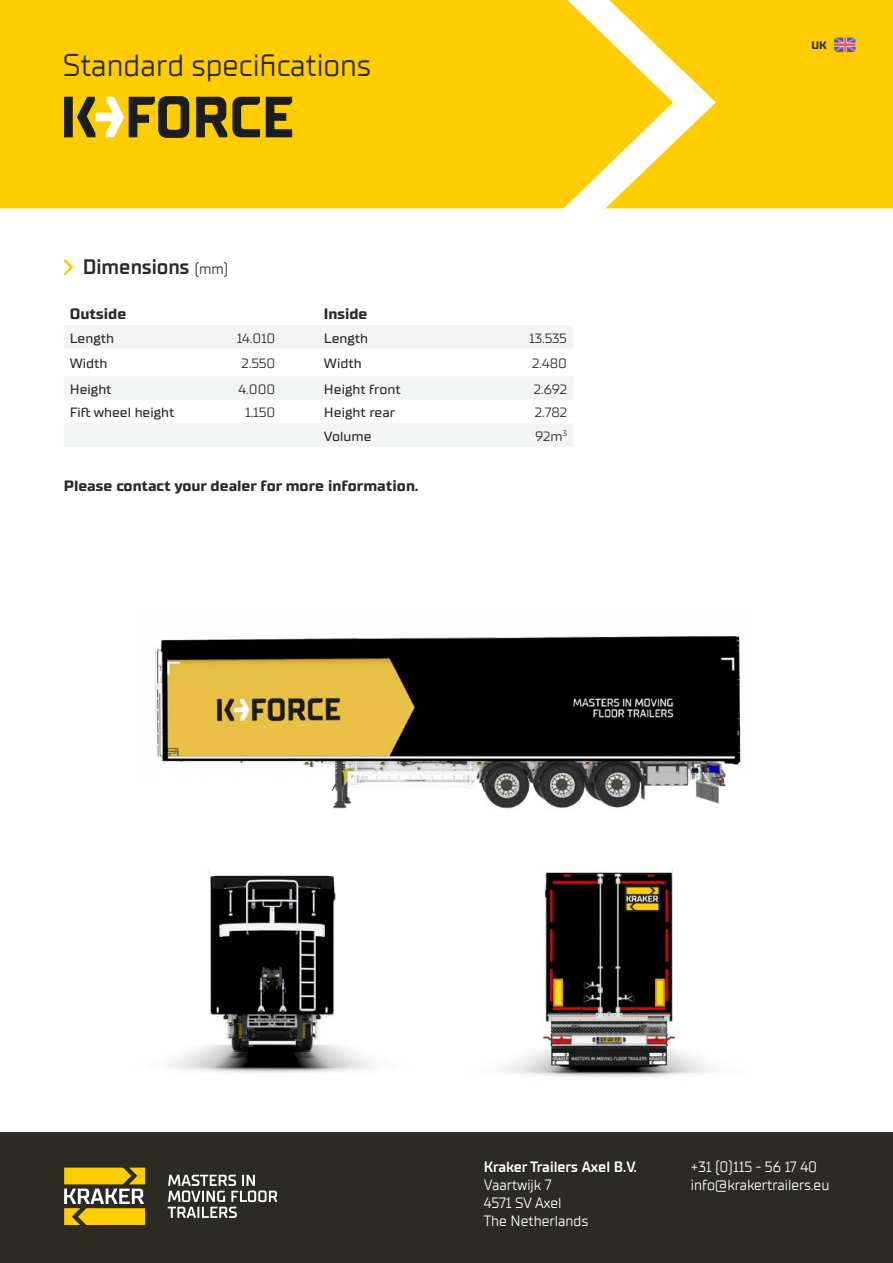
<style>
.page{position:relative;width:893px;height:1263px;background:#fff}
.page>*{position:absolute;margin:0;border:0;box-sizing:border-box;transform-origin:0 0}
.t1{font:31.65px "TT Supermolot Neue";color:#2c2a27}
.t2{font:600 21px "TT Supermolot Neue";color:#2c2a27}
.t3{font:15px/18px "TT Supermolot Neue";color:#fff}
.t4{font:700 15px "TT Supermolot Neue";color:#2c2a27;scale:1.1 1}
.t5{font:600 15px "TT Supermolot Neue";color:#fff}
.t6{font:500 13.5px "TT Supermolot Neue";color:#2c2a27;scale:1.1 1}
.t7{font:13.5px "TT Supermolot Neue";color:#2c2a27;scale:1.1 1}
.t8{font:700 10.8px "TT Supermolot Neue";color:#2c2a27;scale:1.1 1}
.s1{font-weight:400;font-size:15px}
</style>
<div class="page">
<div style="left:0;top:1132px;width:893px;height:131px;background:#2c2a25"></div>
<div style="left:0;top:0;width:605px;height:208px;background:#fecd00"></div>
<svg style="left:605px;top:0;width:288px;height:208px;background:#fed31f"></svg>
<svg style="left:64px;top:1167px;width:81px;height:58px"></svg>
<svg style="left:168px;top:1175px;width:109px;height:43px"></svg>
<img style="left:834px;top:38px;width:21px;height:14px">
<svg style="left:64px;top:259px;width:9px;height:16px"></svg>
<svg style="left:64px;top:326px;width:509px;height:120px;fill:#f3f5f5"></svg>
<svg style="left:64px;top:96px;width:228px;height:42px;background:#927b1b"></svg>
<img style="left:167px;top:869px;width:547px;height:208px">
<img style="left:154px;top:635px;width:587px;height:174px">
<h1 class="t1" style="left:63px;top:47px;width:310px">Standard specifications</h1>
<h2 class="t2" style="left:83px;top:254px;width:147px">Dimensions <span class="s1">(mm)</span></h2>
<p class="t4" style="left:70px;top:305px;width:53px">Outside</p>
<p class="t4" style="left:324px;top:305px;width:41px">Inside</p>
<p class="t6" style="left:70px;top:330px;width:42px">Length</p>
<p class="t7" style="left:237px;top:330px;width:36px">14.010</p>
<p class="t6" style="left:324px;top:330px;width:42px">Length</p>
<p class="t7" style="left:529px;top:330px;width:36px">13.535</p>
<p class="t6" style="left:70px;top:356px;width:36px">Width</p>
<p class="t7" style="left:241px;top:356px;width:32px">2.550</p>
<p class="t6" style="left:324px;top:356px;width:36px">Width</p>
<p class="t7" style="left:532px;top:356px;width:33px">2.480</p>
<p class="t6" style="left:70px;top:381px;width:40px">Height</p>
<p class="t7" style="left:239px;top:381px;width:35px">4.000</p>
<p class="t6" style="left:324px;top:381px;width:71px">Height front</p>
<p class="t7" style="left:534px;top:381px;width:32px">2.692</p>
<p class="t6" style="left:70px;top:405px;width:97px">Fift wheel height</p>
<p class="t7" style="left:245px;top:405px;width:29px">1.150</p>
<p class="t6" style="left:324px;top:405px;width:66px">Height rear</p>
<p class="t7" style="left:535px;top:405px;width:31px">2.782</p>
<p class="t6" style="left:324px;top:428px;width:45px">Volume</p>
<p class="t7" style="left:535px;top:428px;width:30px">92m<sup>3</sup></p>
<p class="t4" style="left:64px;top:476px;width:324px">Please contact your dealer for more information.</p>
<p class="t8" style="left:811px;top:39px;width:15px">UK</p>
<p class="t5" style="left:484px;top:1157px;width:155px">Kraker Trailers Axel B.V.</p>
<p class="t3" style="left:484px;top:1176px;width:106px">Vaartwijk 7<br>4571 SV Axel<br>The Netherlands</p>
<p class="t3" style="left:691px;top:1158px;width:140px">+31 (0)115 - 56 17 40 info@krakertrailers.eu</p>
</div>
